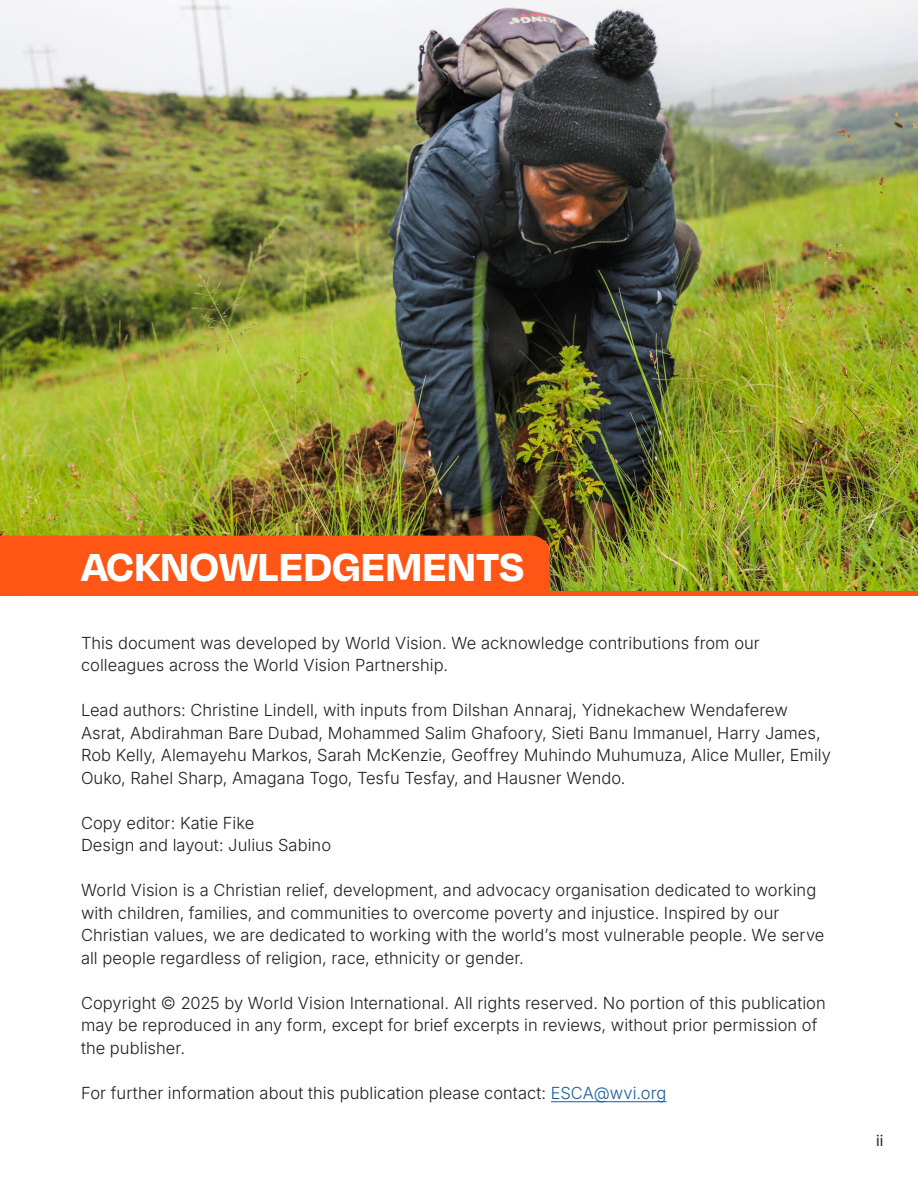
<style>
.page{position:relative;width:918px;height:1188px;background:#fff}
.page>*{position:absolute;margin:0;border:0;box-sizing:border-box;transform-origin:0 0}
.t1{font:700 45px "Degular";color:#fff}
.t2{font:300 16.5px/22.5px "Inter";letter-spacing:.005em;color:#231f20}
.t3{font:15px "Inter";color:#231f20}
.s1{color:#175d9e}
</style>
<div class="page">
<img style="left:0;top:0;width:918px;height:592px">
<hr style="left:551px;top:1101px;width:115px;height:1px;background:#175d9e">
<div style="left:0;top:536px;width:550px;height:60px;background:#ff5515"></div>
<hr style="left:131px;top:592px;width:787px;height:4px;background:#ff5515">
<p class="t1" style="left:81px;top:538px;width:445px">ACKNOWLEDGEMENTS</p>
<p class="t2" style="left:81px;top:631px;width:680px">This document was developed by World Vision. We acknowledge contributions from our colleagues across the World Vision Partnership.</p>
<p class="t2" style="left:81px;top:699px;width:751px">Lead authors: Christine Lindell, with inputs from Dilshan Annaraj, Yidnekachew Wendaferew Asrat, Abdirahman Bare Dubad, Mohammed Salim Ghafoory, Sieti Banu Immanuel, Harry James, Rob Kelly, Alemayehu Markos, Sarah McKenzie, Geoffrey Muhindo Muhumuza, Alice Muller, Emily Ouko, Rahel Sharp, Amagana Togo, Tesfu Tesfay, and Hausner Wendo.</p>
<p class="t2" style="left:81px;top:811px;width:175px">Copy editor: Katie Fike</p>
<p class="t2" style="left:81px;top:834px;width:252px">Design and layout: Julius Sabino</p>
<p class="t2" style="left:81px;top:879px;width:745px">World Vision is a Christian relief, development, and advocacy organisation dedicated to working with children, families, and communities to overcome poverty and injustice. Inspired by our Christian values, we are dedicated to working with the world’s most vulnerable people. We serve all people regardless of religion, race, ethnicity or gender.</p>
<p class="t2" style="left:81px;top:991px;width:746px">Copyright © 2025 by World Vision International. All rights reserved. No portion of this publication may be reproduced in any form, except for brief excerpts in reviews, without prior permission of the publisher.</p>
<p class="t2" style="left:81px;top:1081px;width:587px">For further information about this publication please contact: <span class="s1">ESCA@wvi.org</span></p>
<p class="t3" style="left:876px;top:1130px;width:9px">ii</p>
</div>
